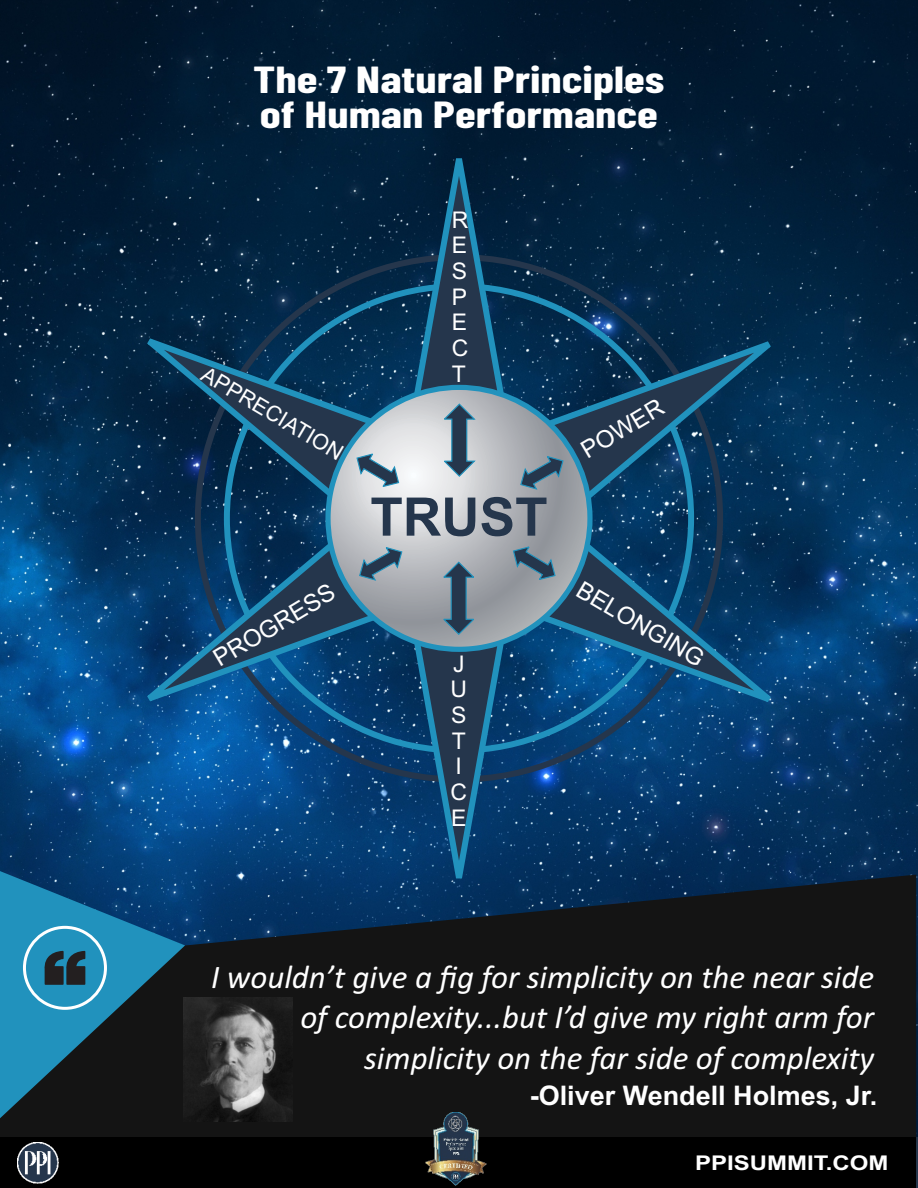
<style>
.page{position:relative;width:918px;height:1188px;background:#fff}
.page>*{position:absolute;margin:0;border:0;box-sizing:border-box;transform-origin:0 0}
.t1{font:700 53.25px "Arial";color:#25364c}
.t2{font:700 37.8px/35.5px "Barlow Condensed";color:#fff;scale:1.26 1}
.t3{font:italic 33px/40.3px "Calibri";color:#fff;text-align:right}
.t4{font:700 27px "Arial";color:#fff}
.t5{font:24.15px "Arial";color:#fff}
.t6{font:22.95px/25.7px "Arial";color:#fff;text-align:justify}
.t7{font:21.75px "Arial";color:#fff}
.t8{font:700 20.25px "Arial";color:#fff;scale:1.18 1}
</style>
<div class="page">
<img style="left:0;top:0;width:918px;height:1137px">
<svg style="left:331px;top:390px;width:256px;height:257px;background:#c2c5ca"></svg>
<svg style="left:410px;top:152px;width:98px;height:326px;background:#3c5c73"></svg>
<svg style="left:141px;top:536px;width:262px;height:171px;background:#1e4e76"></svg>
<svg style="left:519px;top:336px;width:258px;height:171px;background:#1c4665"></svg>
<svg style="left:141px;top:333px;width:259px;height:171px;background:#214664"></svg>
<svg style="left:410px;top:536px;width:367px;height:339px;background:#1e4d75"></svg>
<svg style="left:0;top:875px;width:916px;height:262px;background:#11181f"></svg>
<svg style="left:0;top:870px;width:185px;height:252px;background:#195673"></svg>
<div style="left:23px;top:926px;width:84px;height:84px;border:3px solid #fff;border-radius:50%"></div>
<svg style="left:44px;top:951px;width:41px;height:34px"></svg>
<div style="left:0;top:1137px;width:916px;height:51px;background:#000"></div>
<img style="left:18px;top:1143px;width:40px;height:40px">
<img style="left:426px;top:1113px;width:60px;height:73px">
<img style="left:184px;top:998px;width:108px;height:124px">
<p class="t2" style="left:253px;top:60px;width:328px">The 7 Natural Principles of Human Performance</p>
<p class="t7" style="left:208px;top:365px;width:162px;rotate:31deg">APPRECIATION</p>
<p class="t5" style="left:211px;top:652px;width:139px;rotate:-31deg">PROGRESS</p>
<p class="t6" style="left:452px;top:209px;width:18px">R E S P E C T</p>
<h1 class="t1" style="left:370px;top:497px;width:179px">TRUST</h1>
<p class="t6" style="left:451px;top:653px;width:18px;text-align:left">J<br>U<br>S<br>T<br>I<br>C<br>E</p>
<p class="t5" style="left:579px;top:444px;width:93px;rotate:-31deg">POWER</p>
<p class="t5" style="left:584px;top:579px;width:145px;rotate:31deg">BELONGING</p>
<p class="t3" style="left:211px;top:960px;width:665px">I wouldn’t give a fig for simplicity on the near side of complexity...but I’d give my right arm for simplicity on the far side of complexity</p>
<p class="t4" style="left:530px;top:1086px;width:349px">-Oliver Wendell Holmes, Jr.</p>
<p class="t8" style="left:695px;top:1156px;width:166px">PPISUMMIT.COM</p>
<p class="t8" style="left:698px;top:1156px;width:115px">PPISUMMIT</p>
</div>
